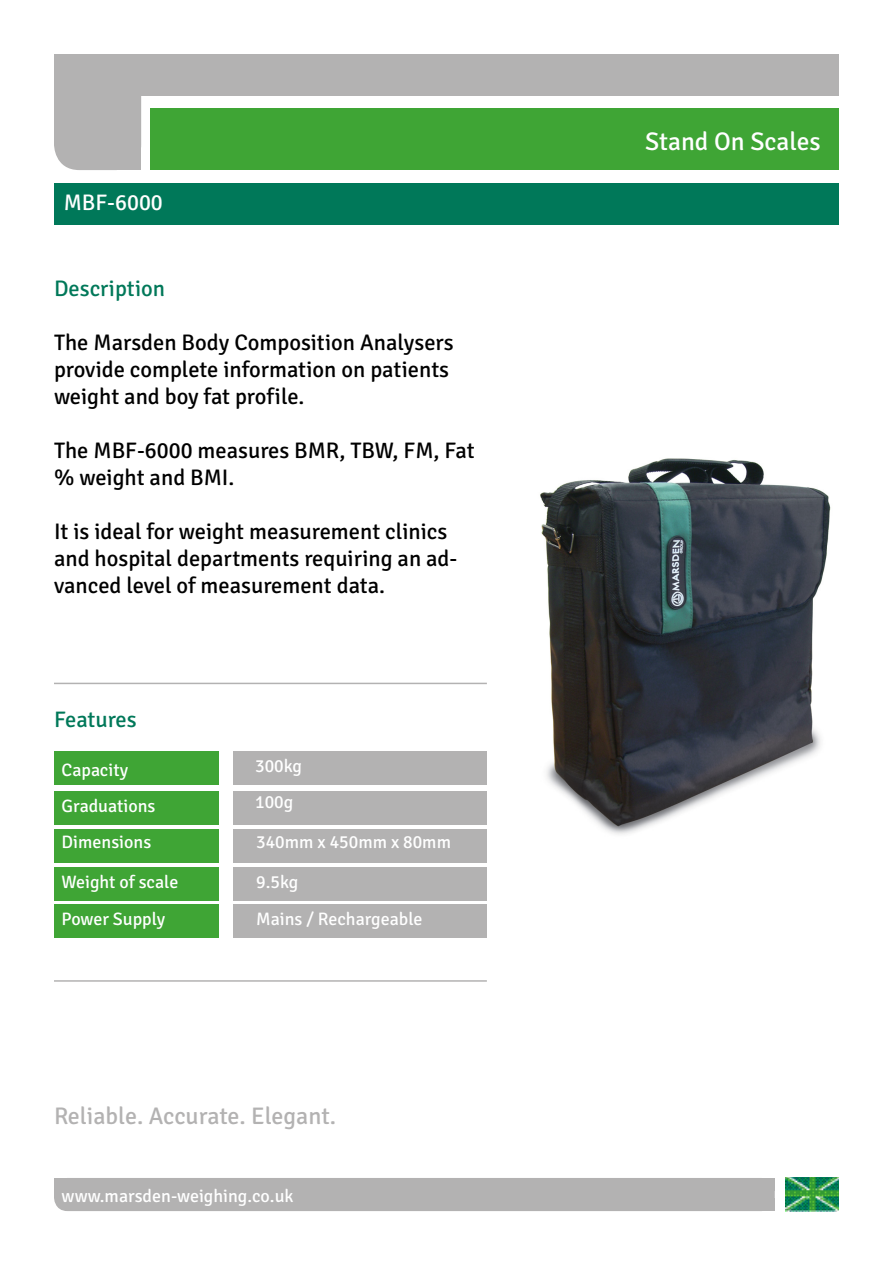
<style>
.page{position:relative;width:893px;height:1263px;background:#fff}
.page>*{position:absolute;margin:0;border:0;box-sizing:border-box;transform-origin:0 0}
.t1{font:25.5px "Signika";color:#fff}
.t2{font:24px "Signika";color:#b3b2b2}
.t3{font:22.5px/27px "Signika";color:#000}
.t4{font:22.5px "Signika";color:#007859}
.t5{font:22.5px "Signika";color:#fff}
.t6{font:18px/36px "Signika";color:#fff}
</style>
<div class="page">
<div style="left:54px;top:54px;width:785px;height:42px;background:#b3b2b2"></div>
<div style="left:54px;top:68px;width:87px;height:102px;background:#b3b2b2;border-radius:26px"></div>
<div style="left:116px;top:138px;width:25px;height:32px;background:#b3b2b2"></div>
<div style="left:151px;top:108px;width:688px;height:62px;background:#3fa535"></div>
<div style="left:54px;top:183px;width:785px;height:42px;background:#007859"></div>
<hr style="left:54px;top:683px;width:433px;height:1px;background:#b3b2b2">
<hr style="left:54px;top:980px;width:433px;height:2px;background:#b3b2b2">
<img style="left:785px;top:1178px;width:54px;height:33px">
<div style="left:54px;top:1178px;width:721px;height:33px;background:#b3b2b2;border-radius:14px"></div>
<div style="left:54px;top:1178px;width:31px;height:12px;background:#b3b2b2"></div>
<div style="left:744px;top:1198px;width:31px;height:13px;background:#b3b2b2"></div>
<div style="left:744px;top:1178px;width:31px;height:12px;background:#b3b2b2"></div>
<div style="left:54px;top:752px;width:165px;height:33px;background:#3fa535"></div>
<div style="left:54px;top:791px;width:165px;height:33px;background:#3fa535"></div>
<div style="left:54px;top:829px;width:165px;height:33px;background:#3fa535"></div>
<div style="left:54px;top:867px;width:165px;height:34px;background:#3fa535"></div>
<div style="left:54px;top:905px;width:165px;height:33px;background:#3fa535"></div>
<div style="left:234px;top:752px;width:253px;height:33px;background:#b3b2b2"></div>
<div style="left:234px;top:791px;width:253px;height:33px;background:#b3b2b2"></div>
<div style="left:234px;top:829px;width:253px;height:33px;background:#b3b2b2"></div>
<div style="left:234px;top:867px;width:253px;height:34px;background:#b3b2b2"></div>
<div style="left:234px;top:905px;width:253px;height:33px;background:#b3b2b2"></div>
<img style="left:540px;top:458px;width:291px;height:377px">
<p class="t5" style="left:64px;top:190px;width:101px">MBF-6000</p>
<p class="t4" style="left:54px;top:275px;width:113px">Description</p>
<p class="t3" style="left:54px;top:329px;width:401px">The Marsden Body Composition Analysers provide complete information on patients weight and boy fat profile.</p>
<p class="t3" style="left:54px;top:437px;width:422px">The MBF-6000 measures BMR, TBW, FM, Fat % weight and BMI.</p>
<p class="t3" style="left:54px;top:518px;width:405px">It is ideal for weight measurement clinics and hospital departments requiring an ad&shy;vanced level of measurement data.</p>
<p class="t4" style="left:54px;top:707px;width:84px">Features</p>
<p class="t6" style="left:62px;top:752px;width:95px">Capacity<br>Graduations<br>Dimensions</p>
<p class="t6" style="left:62px;top:864px;width:118px;line-height:37.2px">Weight of scale<br>Power Supply</p>
<p class="t6" style="left:255px;top:749px;width:48px;line-height:35.4px">300kg<br>100g</p>
<p class="t6" style="left:256px;top:824px;width:196px">340mm x 450mm x 80mm</p>
<p class="t6" style="left:256px;top:864px;width:168px;line-height:37.2px">9.5kg<br>Mains / Rechargeable</p>
<p class="t2" style="left:54px;top:1102px;width:284px">Reliable. Accurate. Elegant.</p>
<p class="t6" style="left:62px;top:1178px;width:233px">www.marsden-weighing.co.uk</p>
<p class="t1" style="left:645px;top:127px;width:177px">Stand On Scales</p>
</div>
